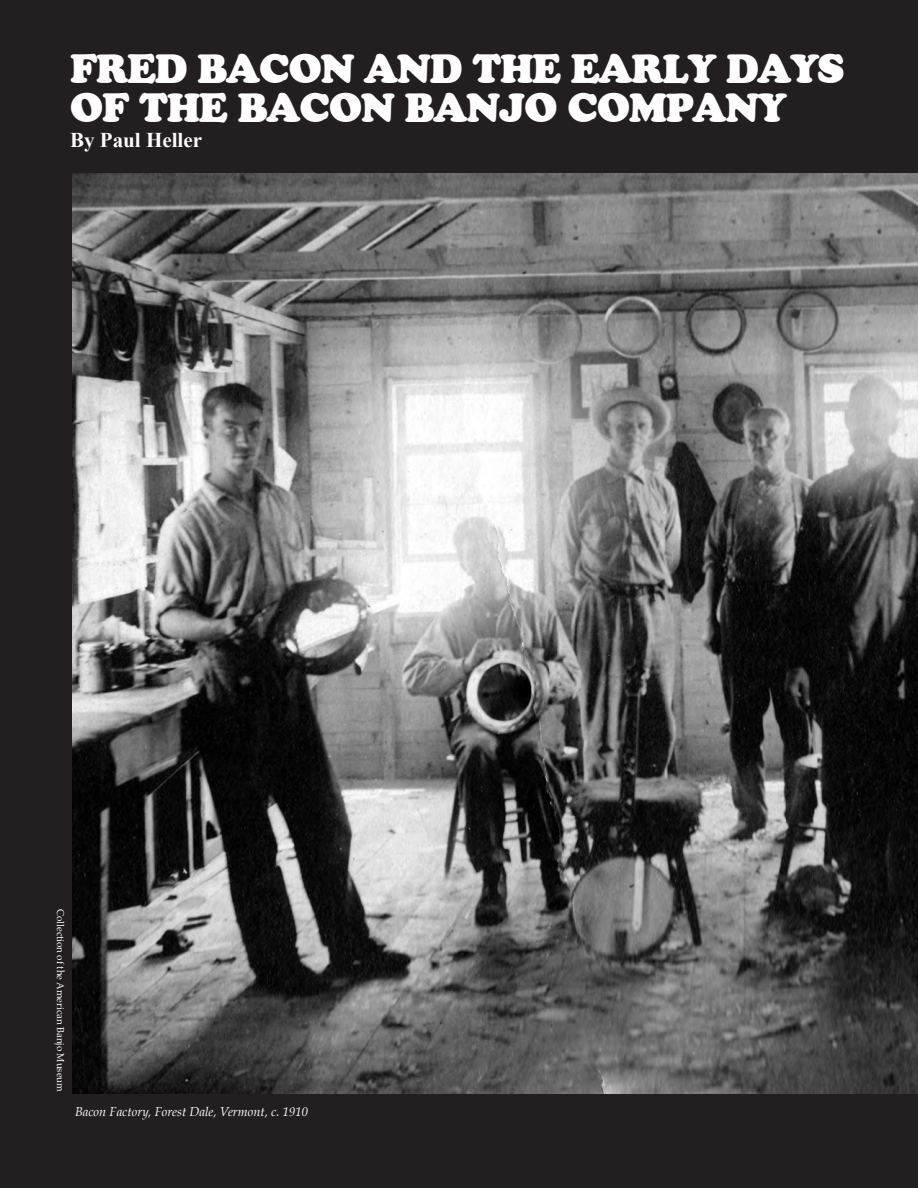
<style>
.page{position:relative;width:918px;height:1188px;background:#231f20}
.page>*{position:absolute;margin:0;border:0;box-sizing:border-box;transform-origin:0 0}
.Features_titles{font:900 39px/39px "Cooper BT";letter-spacing:-.03em;color:#fff}
.Features_author{font:700 21px "Times New Roman";color:#fff}
.Caption_for_photo{font:italic 12.75px "Palatino";color:#fff}
.Credit_for_photo{font:9.75px "Palatino";color:#fff}
</style>
<div class="page">
<img style="left:73px;top:174px;width:845px;height:920px">
<p class="Features_titles" style="left:70px;top:50px;width:776px">FRED BACON AND THE EARLY DAYS<br>OF THE BACON BANJO COMPANY</p>
<p class="Features_author" style="left:70px;top:126px;width:133px">By Paul Heller</p>
<p class="Credit_for_photo" style="left:67px;top:909px;width:184px;rotate:90deg">Collection of the American Banjo Museum</p>
<p class="Caption_for_photo" style="left:75px;top:1101px;width:235px">Bacon Factory, Forest Dale, Vermont, c. 1910</p>
</div>
